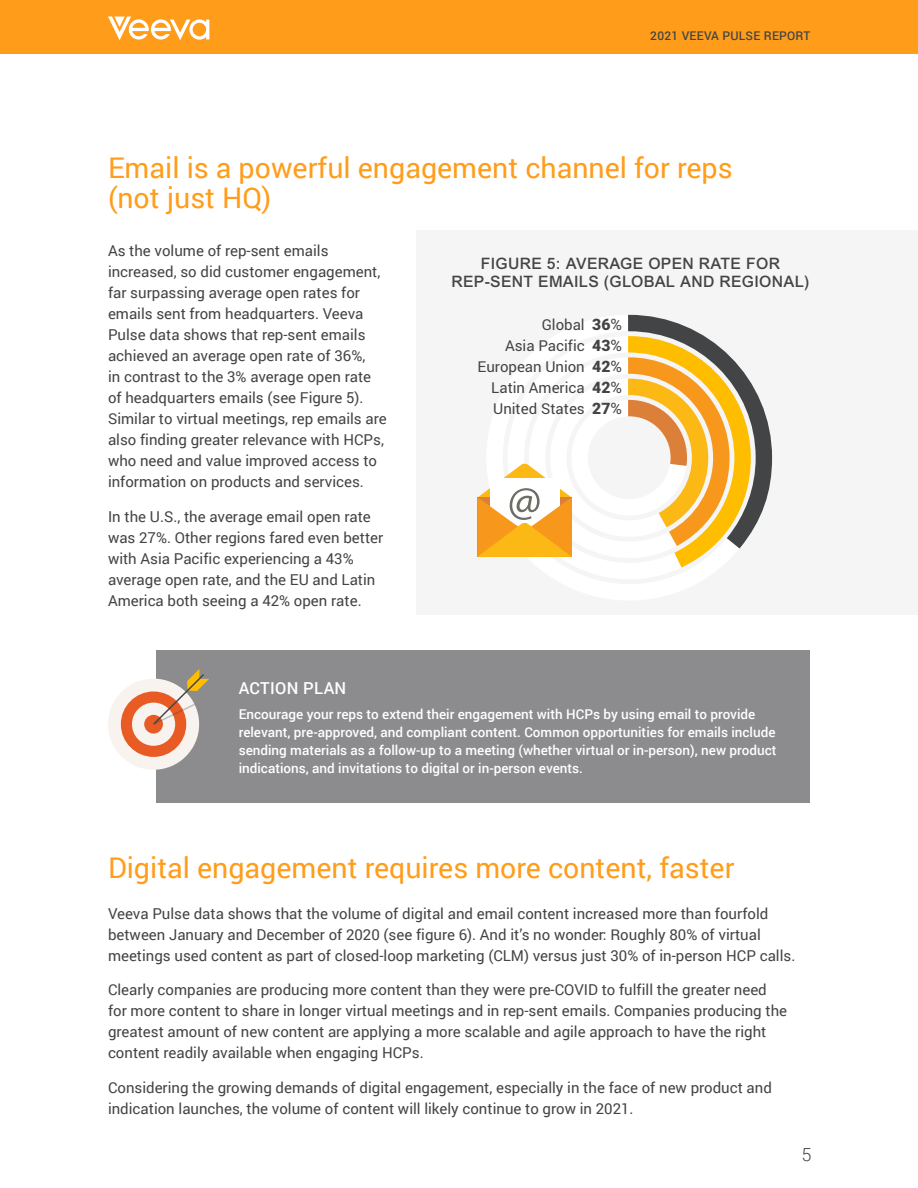
<style>
.page{position:relative;width:918px;height:1188px;background:#fff}
.page>*{position:absolute;margin:0;border:0;box-sizing:border-box;transform-origin:0 0}
.orange_head{font:28.5px/30px "Roboto";color:#ff9d1b}
.t1{font:300 18px "Roboto";color:#444}
.Body{font:500 16.5px "Roboto";letter-spacing:.02em;color:#fff}
.chart_title{font:500 15.75px/18px "Arial MT Std";letter-spacing:.02em;color:#444;text-align:center}
.Body-2{font:15px/21px "Roboto";color:#444}
.t2{font:15px/21px "Roboto";color:#434445;text-align:right}
.Body-3{font:500 13.5px/18px "Roboto";color:#fff}
.t3{font:500 12px "Roboto";letter-spacing:.02em;color:#444}
.s1{font-weight:900;font-size:15.75px}
.s2{font-size:15.75px}
</style>
<div class="page">
<div style="left:417px;top:230px;width:501px;height:384px;background:#f5f5f5"></div>
<div style="left:0;top:0;width:918px;height:54px;background:#ff9d1b"></div>
<svg style="left:108px;top:16px;width:101px;height:24px"></svg>
<div style="left:157px;top:650px;width:653px;height:152px;background:#8c8b8e"></div>
<div style="left:108px;top:679px;width:91px;height:91px;background:#f9f3ef;border-radius:50%"></div>
<div style="left:121px;top:691px;width:65px;height:66px;background:#e95b24;border-radius:50%"></div>
<div style="left:132px;top:703px;width:43px;height:43px;background:#f9f3ef;border-radius:50%"></div>
<div style="left:144px;top:715px;width:19px;height:19px;background:#e95b24;border-radius:50%"></div>
<svg style="left:151px;top:669px;width:58px;height:58px"></svg>
<svg style="left:477px;top:315px;width:295px;height:253px"></svg>
<p class="t3" style="left:650px;top:27px;width:162px">2021 VEEVA PULSE REPORT</p>
<p class="orange_head" style="left:108px;top:152px;width:626px">Email is a powerful engagement channel for reps (not just HQ)</p>
<p class="Body-2" style="left:108px;top:240px;width:280px">As the volume of rep-sent emails increased, so did customer engagement, far surpassing average open rates for emails sent from headquarters. Veeva Pulse data shows that rep-sent emails achieved an average open rate of 36%,<br>in contrast to the 3% average open rate of headquarters emails (see Figure 5).<br>Similar to virtual meetings, rep emails are also finding greater relevance with HCPs, who need and value improved access to information on products and services.</p>
<p class="Body-2" style="left:108px;top:505px;width:277px">In the U.S., the average email open rate was 27%. Other regions fared even better with Asia Pacific experiencing a 43% average open rate, and the EU and Latin America both seeing a 42% open rate.</p>
<p class="chart_title" style="left:451px;top:254px;width:360px">FIGURE 5: AVERAGE OPEN RATE FOR<br>REP-SENT EMAILS (GLOBAL AND REGIONAL)</p>
<p class="t2" style="left:542px;top:313px;width:82px">Global <span class="s1">36</span><span class="s2">%</span></p>
<p class="t2" style="left:478px;top:355px;width:146px">European Union <span class="s1">42</span><span class="s2">%<br></span>Latin America <span class="s1">42</span><span class="s2">%</span></p>
<p class="t2" style="left:505px;top:334px;width:118px">Asia Pacific <span class="s1">43</span><span class="s2">%</span></p>
<p class="t2" style="left:493px;top:397px;width:130px">United States <span class="s1">27</span><span class="s2">%</span></p>
<p class="Body" style="left:239px;top:677px;width:109px">ACTION PLAN</p>
<p class="Body-3" style="left:239px;top:705px;width:539px">Encourage your reps to extend their engagement with HCPs by using email to provide relevant, pre-approved, and compliant content. Common opportunities for emails include sending materials as a follow-up to a meeting (whether virtual or in-person), new product indications, and invitations to digital or in-person events.</p>
<p class="orange_head" style="left:108px;top:851px;width:628px">Digital engagement requires more content, faster</p>
<p class="Body-2" style="left:108px;top:903px;width:689px">Veeva Pulse data shows that the volume of digital and email content increased more than fourfold between January and December of 2020 (see figure 6). And it’s no wonder: Roughly 80% of virtual meetings used content as part of closed-loop marketing (CLM) versus just 30% of in-person HCP calls.</p>
<p class="Body-2" style="left:108px;top:979px;width:681px">Clearly companies are producing more content than they were pre-COVID to fulfill the greater need for more content to share in longer virtual meetings and in rep-sent emails. Companies producing the greatest amount of new content are applying a more scalable and agile approach to have the right content readily available when engaging HCPs.</p>
<p class="Body-2" style="left:108px;top:1077px;width:665px">Considering the growing demands of digital engagement, especially in the face of new product and indication launches, the volume of content will likely continue to grow in 2021.</p>
<p class="t1" style="left:801px;top:1142px;width:11px">5</p>
</div>
